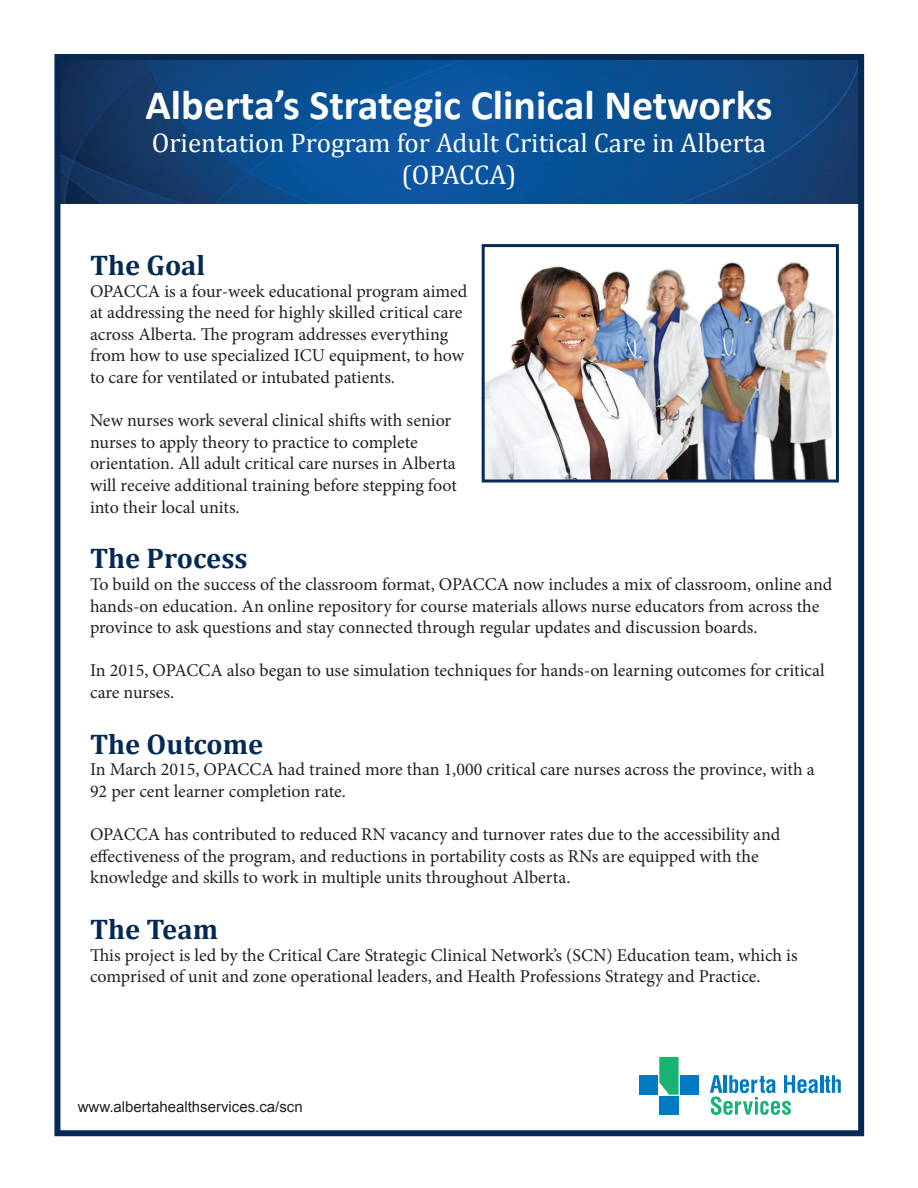
<style>
.page{position:relative;width:918px;height:1188px;background:#fff}
.page>*{position:absolute;margin:0;border:0;box-sizing:border-box;transform-origin:0 0}
.t1{font:700 42px "Calibri";color:#fff}
.t2{font:700 28.5px "Cambria";color:#042a54}
.t3{font:27px/32.4px "Cambria";color:#fff;text-align:center}
.t4{font:18px/21.6px "Minion Pro";color:#231f20}
.t5{font:15px "Arial";color:#231f20}
</style>
<div class="page">
<hr style="left:820px;top:1075px;width:3px;height:18px;background:#007ac2">
<svg style="left:825px;top:1075px;width:16px;height:18px"></svg>
<svg style="left:710px;top:1075px;width:108px;height:40px"></svg>
<div style="left:639px;top:1075px;width:19px;height:20px;background:#007ac2"></div>
<div style="left:680px;top:1075px;width:19px;height:20px;background:#007ac2"></div>
<div style="left:659px;top:1096px;width:20px;height:19px;background:#007ac2"></div>
<svg style="left:659px;top:1057px;width:20px;height:38px"></svg>
<img style="left:61px;top:61px;width:796px;height:142px">
<div style="left:54px;top:54px;width:810px;height:1082px;border:6px solid #042a54"></div>
<img style="left:486px;top:262px;width:348px;height:217px">
<div style="left:482px;top:244px;width:357px;height:239px;border:3px solid #042a54"></div>
<h1 class="t1" style="left:146px;top:79px;width:628px">Alberta’s Strategic Clinical Networks</h1>
<h3 class="t3" style="left:152px;top:126px;width:616px">Orientation Program for Adult Critical Care in Alberta (OPACCA)</h3>
<h2 class="t2" style="left:90px;top:248px;width:117px">The Goal</h2>
<p class="t4" style="left:90px;top:280px;width:379px">OPACCA is a four-week educational program aimed at addressing the need for highly skilled critical care across Alberta. The program addresses everything from how to use specialized ICU equipment, to how to care for ventilated or intubated patients.</p>
<p class="t4" style="left:90px;top:410px;width:368px">New nurses work several clinical shifts with senior nurses to apply theory to practice to complete orientation. All adult critical care nurses in Alberta will receive additional training before stepping foot into their local units.</p>
<h2 class="t2" style="left:90px;top:541px;width:159px">The Process</h2>
<p class="t4" style="left:90px;top:574px;width:744px">To build on the success of the classroom format, OPACCA now includes a mix of classroom, online and hands-on education. An online repository for course materials allows nurse educators from across the province to ask questions and stay connected through regular updates and discussion boards.</p>
<p class="t4" style="left:90px;top:660px;width:736px">In 2015, OPACCA also began to use simulation techniques for hands-on learning outcomes for critical care nurses.</p>
<h2 class="t2" style="left:90px;top:727px;width:175px">The Outcome</h2>
<p class="t4" style="left:90px;top:759px;width:726px">In March 2015, OPACCA had trained more than 1,000 critical care nurses across the province, with a<br>92 per cent learner completion rate.</p>
<p class="t4" style="left:90px;top:824px;width:692px">OPACCA has contributed to reduced RN vacancy and turnover rates due to the accessibility and effectiveness of the program, and reductions in portability costs as RNs are equipped with the knowledge and skills to work in multiple units throughout Alberta.</p>
<h2 class="t2" style="left:90px;top:912px;width:130px">The Team</h2>
<p class="t4" style="left:90px;top:944px;width:709px">This project is led by the Critical Care Strategic Clinical Network’s (SCN) Education team, which is comprised of unit and zone operational leaders, and Health Professions Strategy and Practice.</p>
<p class="t5" style="left:78px;top:1097px;width:227px">www.albertahealthservices.ca/scn</p>
</div>
